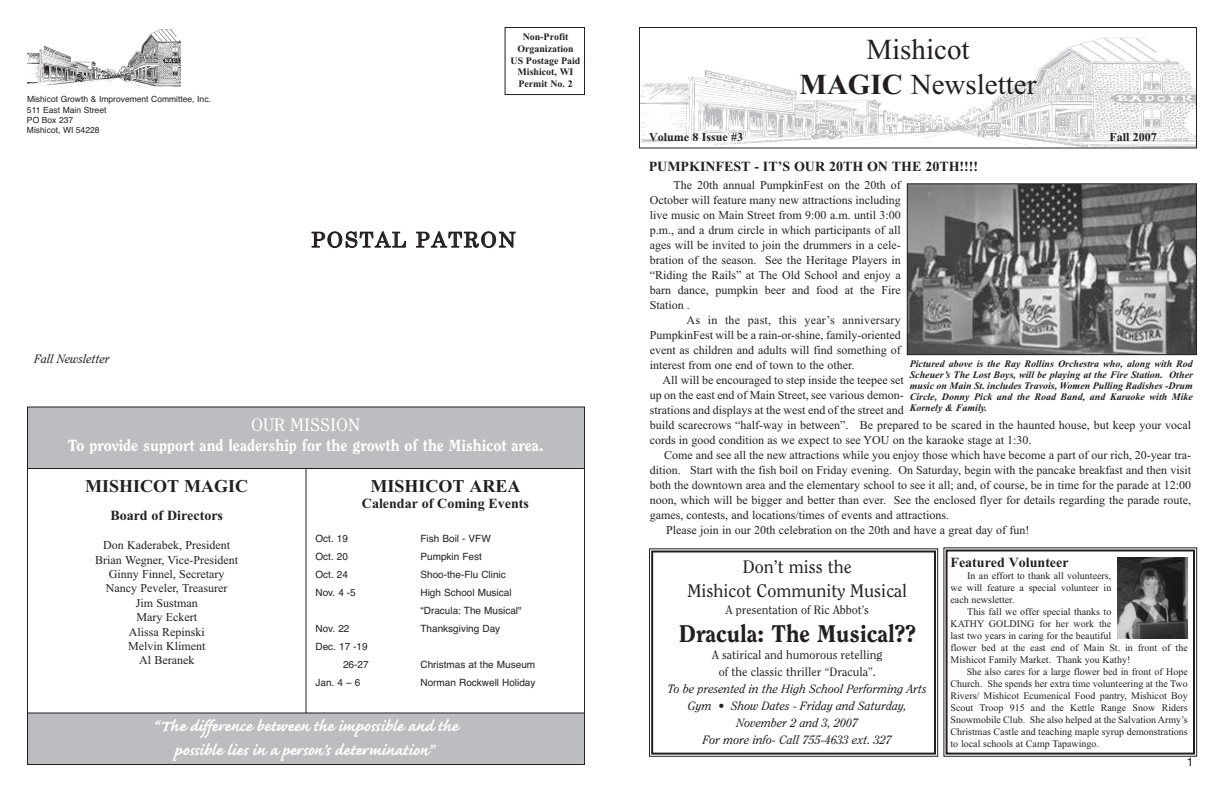
<style>
.page{position:relative;width:1224px;height:792px;background:#fff}
.page>*{position:absolute;margin:0;border:0;box-sizing:border-box;transform-origin:0 0}
.t1{font:29px/34.8px "Times New Roman";color:#231f20;text-align:center}
.t2{font:800 24px "Clearface";color:#231f20}
.t3{font:20.8px "Century";letter-spacing:.085em;color:#231f20}
.t4{font:700 20px/24px "Caflisch Script";letter-spacing:-.005em;color:#fff;text-align:center}
.t5{font:18px/24px "Clearface";color:#231f20;text-align:center}
.t6{font:700 18px "Times New Roman";color:#231f20}
.t7{font:18px "Clearface";color:#fff}
.t8{font:800 16px "Clearface";color:#fff}
.t9{font:700 14px "Times New Roman";color:#231f20}
.t10{font:12px/15px "Times New Roman";color:#231f20;text-align:justify}
.t11{font:italic 12px/17px "Clearface";color:#231f20;text-align:center}
.t12{font:12px/17px "Clearface";color:#231f20;text-align:center}
.t13{font:700 12px "Times New Roman";color:#231f20}
.t14{font:12px "Helvetica";color:#231f20}
.t15{font:10px/12px "Times New Roman";color:#231f20;text-align:justify}
.t16{font:italic 700 10px/11px "Times New Roman";color:#231f20;text-align:justify}
.t17{font:10px/18px "Helvetica";color:#231f20}
.t18{font:700 9.9px/11.9px "Times New Roman";color:#231f20;text-align:center}
.t19{font:8.5px/10.2px "Helvetica";color:#231f20}
.s1{font-weight:700}
</style>
<div class="page">
<img style="left:641px;top:38px;width:554px;height:108px">
<div style="left:639px;top:27px;width:558px;height:121px;border:1px solid #231f20"></div>
<img style="left:27px;top:29px;width:154px;height:58px">
<div style="left:505px;top:27px;width:80px;height:68px;border:1px solid #231f20"></div>
<div style="left:28px;top:407px;width:556px;height:61px;background:#bcbdc0"></div>
<div style="left:27px;top:406px;width:558px;height:63px;border:1px solid #231f20"></div>
<div style="left:28px;top:713px;width:556px;height:51px;background:#bcbdc0"></div>
<div style="left:27px;top:712px;width:558px;height:53px;border:1px solid #231f20"></div>
<hr style="left:306px;top:468px;width:1px;height:245px;background:#231f20">
<img style="left:909px;top:185px;width:286px;height:168px">
<div style="left:907px;top:183px;width:290px;height:172px;border:1px solid #231f20"></div>
<div style="left:649px;top:548px;width:289px;height:209px;border:1px solid #231f20"></div>
<div style="left:651px;top:550px;width:285px;height:205px;border:2px solid #231f20"></div>
<div style="left:944px;top:548px;width:253px;height:209px;border:1px solid #231f20"></div>
<div style="left:946px;top:550px;width:249px;height:205px;border:2px solid #231f20"></div>
<img style="left:1117px;top:558px;width:70px;height:81px">
<p class="t19" style="left:27px;top:94px;width:185px">Mishicot Growth &amp; Improvement Committee, Inc.<br>511 East Main Street<br>PO Box 237<br>Mishicot, WI 54228</p>
<p class="t11" style="left:34px;top:352px;width:77px">Fall Newsletter</p>
<p class="t18" style="left:511px;top:30px;width:71px">Non-Profit<br>Organization<br>US Postage Paid<br>Mishicot, WI<br>Permit No. 2</p>
<h3 class="t3" style="left:311px;top:228px;width:206px">POSTAL PATRON</h3>
<h3 class="t7" style="left:251px;top:417px;width:110px">OUR MISSION</h3>
<h3 class="t8" style="left:68px;top:439px;width:477px">To provide support and leadership for the growth of the Mishicot area.</h3>
<h3 class="t6" style="left:371px;top:475px;width:151px">MISHICOT AREA</h3>
<p class="t9" style="left:362px;top:495px;width:169px">Calendar of Coming Events</p>
<p class="t17" style="left:316px;top:529px;width:34px">Oct. 19</p>
<p class="t17" style="left:421px;top:529px;width:72px">Fish Boil - VFW</p>
<p class="t17" style="left:315px;top:547px;width:34px">Oct. 20</p>
<p class="t17" style="left:421px;top:547px;width:63px">Pumpkin Fest</p>
<p class="t17" style="left:315px;top:565px;width:34px">Oct. 24</p>
<p class="t17" style="left:421px;top:565px;width:87px">Shoo-the-Flu Clinic</p>
<p class="t17" style="left:315px;top:583px;width:42px">Nov. 4 -5</p>
<p class="t17" style="left:421px;top:583px;width:103px">High School Musical “Dracula: The Musical"</p>
<p class="t17" style="left:315px;top:619px;width:35px">Nov. 22</p>
<p class="t17" style="left:421px;top:619px;width:81px">Thanksgiving Day</p>
<p class="t17" style="left:315px;top:637px;width:55px;text-align:right">Dec. 17 -19<br>26-27</p>
<h3 class="t6" style="left:85px;top:475px;width:164px">MISHICOT MAGIC</h3>
<p class="t9" style="left:110px;top:507px;width:114px">Board of Directors</p>
<p class="t10" style="left:95px;top:538px;width:144px;line-height:14.4px;text-align:center">Don Kaderabek, President<br>Brian Wegner, Vice-President<br>Ginny Finnel, Secretary<br>Nancy Peveler, Treasurer<br>Jim Sustman<br>Mary Eckert<br>Alissa Repinski<br>Melvin Kliment<br>Al Beranek</p>
<p class="t17" style="left:421px;top:655px;width:116px">Christmas at the Museum</p>
<p class="t17" style="left:315px;top:673px;width:46px">Jan. 4 – 6</p>
<p class="t17" style="left:421px;top:673px;width:116px">Norman Rockwell Holiday</p>
<h3 class="t4" style="left:153px;top:712px;width:307px">“The difference between the impossible and the possible lies in a person’s determination”</h3>
<h1 class="t1" style="left:800px;top:32px;width:238px">Mishicot<br><span class="s1">MAGIC</span> Newsletter</h1>
<p class="t13" style="left:649px;top:130px;width:95px">Volume 8 Issue #3</p>
<p class="t13" style="left:1110px;top:130px;width:49px">Fall 2007</p>
<p class="t9" style="left:649px;top:158px;width:331px">PUMPKINFEST - IT’S OUR 20TH ON THE 20TH!!!!</p>
<p class="t10" style="left:650px;top:177px;width:253px;text-indent:24px">The 20th annual PumpkinFest on the 20th of October will feature many new attractions including live music on Main Street from 9:00 a.m. until 3:00 p.m., and a drum circle in which participants of all ages will be invited to join the drummers in a cele&shy;bration of the season. See the Heritage Players in “Riding the Rails” at The Old School and enjoy a barn dance, pumpkin beer and food at the Fire Station .</p>
<p class="t10" style="left:650px;top:312px;width:253px;text-indent:37px">As in the past, this year’s anniversary PumpkinFest will be a rain-or-shine, family-oriented event as children and adults will find something of interest from one end of town to the other.</p>
<p class="t10" style="left:650px;top:372px;width:543px;text-align:left;text-indent:13px">All will be encouraged to step inside the teepee set<br>up on the east end of Main Street, see various demon-<br>strations and displays at the west end of the street and<br>build scarecrows “half-way in between”. Be prepared to be scared in the haunted house, but keep your vocal cords in good condition as we expect to see YOU on the karaoke stage at 1:30.</p>
<p class="t10" style="left:664px;top:447px;width:528px">Come and see all the new attractions while you enjoy those which have become a part of our rich, 20-year tra-</p>
<p class="t10" style="left:650px;top:462px;width:543px">dition. Start with the fish boil on Friday evening. On Saturday, begin with the pancake breakfast and then visit</p>
<p class="t10" style="left:650px;top:477px;width:543px">both the downtown area and the elementary school to see it all; and, of course, be in time for the parade at 12:00</p>
<p class="t10" style="left:650px;top:492px;width:543px">noon, which will be bigger and better than ever. See the enclosed flyer for details regarding the parade route,</p>
<p class="t10" style="left:650px;top:507px;width:301px">games, contests, and locations/times of events and attractions.</p>
<p class="t10" style="left:666px;top:522px;width:365px">Please join in our 20th celebration on the 20th and have a great day of fun!</p>
<p class="t16" style="left:910px;top:358px;width:285px">Pictured above is the Ray Rollins Orchestra who, along with Rod Scheuer’s The Lost Boys, will be playing at the Fire Station. Other music on Main St. includes Travois, Women Pulling Radishes -Drum Circle, Donny Pick and the Road Band, and Karaoke with Mike Kornely &amp; Family.</p>
<h3 class="t5" style="left:687px;top:556px;width:221px">Don’t miss the<br>Mishicot Community Musical</h3>
<p class="t12" style="left:726px;top:602px;width:144px">A presentation of Ric Abbot’s</p>
<h2 class="t2" style="left:679px;top:624px;width:239px">Dracula: The Musical??</h2>
<p class="t12" style="left:712px;top:647px;width:172px">A satirical and humorous retelling of the classic thriller “Dracula”.</p>
<p class="t11" style="left:668px;top:681px;width:260px">To be presented in the High School Performing Arts Gym • Show Dates - Friday and Saturday, November 2 and 3, 2007<br>For more info- Call 755-4633 ext. 327</p>
<p class="t9" style="left:950px;top:554px;width:120px">Featured Volunteer</p>
<p class="t15" style="left:950px;top:570px;width:162px;text-indent:17px">In an effort to thank all volunteers, we will feature a special volunteer in each newsletter.</p>
<p class="t15" style="left:950px;top:606px;width:239px;text-align:left;text-indent:17px">This fall we offer special thanks to<br>KATHY GOLDING for her work the<br>last two years in caring for the beautiful<br>flower bed at the east end of Main St. in front of the Mishicot Family Market. Thank you Kathy!</p>
<p class="t15" style="left:950px;top:666px;width:239px;text-indent:16px">She also cares for a large flower bed in front of Hope Church. She spends her extra time volunteering at the Two Rivers/ Mishicot Ecumenical Food pantry, Mishicot Boy Scout Troop 915 and the Kettle Range Snow Riders Snowmobile Club. She also helped at the Salvation Army’s Christmas Castle and teaching maple syrup demonstrations to local schools at Camp Tapawingo.</p>
<p class="t14" style="left:1187px;top:755px;width:8px">1</p>
</div>
